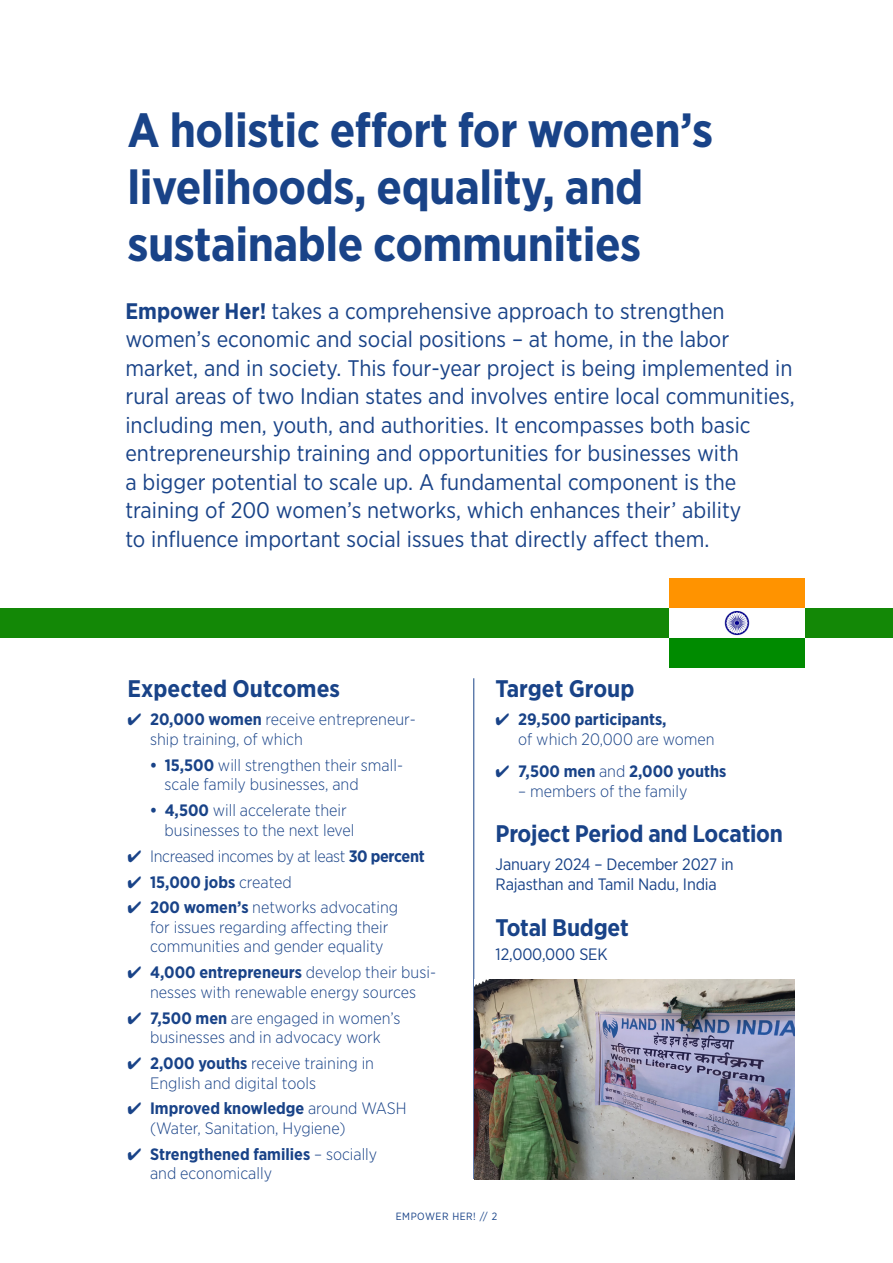
<style>
.page{position:relative;width:893px;height:1263px;background:#fff}
.page>*{position:absolute;margin:0;border:0;box-sizing:border-box;transform-origin:0 0}
.t1{font:700 48px/57px "Gotham Narrow";letter-spacing:-.01em;color:#194388}
.t2{font:700 24px "Gotham Narrow";letter-spacing:-.01em;color:#194388}
.t3{font:22.5px/28.5px "Gotham Narrow";color:#194388}
.t4{font:300 16.5px/19.5px "Gotham Narrow";color:#194388}
.t5{font:16.5px/19.5px "Gotham Narrow";letter-spacing:-.01em;color:#194388}
.t6{font:700 16.5px "Gotham Narrow";color:#194388}
.t7{font:300 16.5px "Gotham Narrow";letter-spacing:-.02em;color:#194388}
._2_Mellis{font:10.5px "Gotham Narrow";letter-spacing:.05em;color:#194388}
.s1{font-weight:700}
.s2{font-weight:300}
</style>
<div class="page">
<div style="left:0;top:608px;width:893px;height:30px;background:#138806"></div>
<img style="left:669px;top:578px;width:135px;height:90px">
<hr style="left:473px;top:678px;width:1px;height:501px;background:#194388">
<img style="left:474px;top:979px;width:321px;height:200px">
<p class="t1" style="left:128px;top:102px;width:587px">A holistic effort for women’s livelihoods, equality, and sustainable communities</p>
<p class="t3" style="left:125px;top:296px;width:671px"><span class="s1">Empower Her!</span> takes a comprehensive approach to strengthen women’s economic and social positions – at home, in the labor market, and in society. This four-year project is being implemented in rural areas of two Indian states and involves entire local communities, including men, youth, and authorities. It encompasses both basic entrepreneurship training and opportunities for businesses with<br>a bigger potential to scale up. A fundamental component is the training of 200 women’s networks, which enhances their’ ability<br>to influence important social issues that directly affect them.</p>
<p class="t2" style="left:128px;top:674px;width:214px">Expected Outcomes</p>
<p class="t4" style="left:150px;top:709px;width:267px;text-indent:-23px">✔ <span class="s1">20,000 women</span> receive entrepreneur&shy;ship training, of which</p>
<p class="t4" style="left:165px;top:755px;width:238px;text-indent:-15px"><span class="s1">• 15,500</span> will strengthen their small&shy;scale family businesses, and</p>
<p class="t4" style="left:165px;top:800px;width:191px;text-indent:-15px"><span class="s1">• 4,500</span> will accelerate their businesses to the next level</p>
<p class="t7" style="left:128px;top:846px;width:299px">✔ Increased incomes by at least <span class="s1">30 percent</span></p>
<p class="t6" style="left:128px;top:871px;width:166px">✔ 15,000 jobs <span class="s2">created</span></p>
<p class="t4" style="left:150px;top:897px;width:250px;text-indent:-23px">✔ <span class="s1">200 women’s</span> networks advocating for issues regarding affecting their communities and gender equality</p>
<p class="t4" style="left:128px;top:962px;width:310px;text-align:center">✔ <span class="s1">4,000 entrepreneurs</span> develop their busi&shy;nesses with renewable energy sources</p>
<p class="t4" style="left:128px;top:1008px;width:274px;text-align:center">✔ <span class="s1">7,500 men</span> are engaged in women’s businesses and in advocacy work</p>
<p class="t4" style="left:150px;top:1053px;width:226px;text-indent:-23px">✔ <span class="s1">2,000 youths</span> receive training in<br>English and digital tools</p>
<p class="t4" style="left:150px;top:1098px;width:258px;text-indent:-23px">✔ <span class="s1">Improved knowledge</span> around WASH (Water, Sanitation, Hygiene)</p>
<p class="t4" style="left:150px;top:1144px;width:229px;text-indent:-23px">✔ <span class="s1">Strengthened families</span> – socially and economically</p>
<p class="t2" style="left:496px;top:674px;width:140px">Target Group</p>
<p class="t4" style="left:518px;top:709px;width:198px;text-indent:-23px">✔ <span class="s1">29,500 participants,<br></span>of which 20,000 are women</p>
<p class="t6" style="left:496px;top:761px;width:232px">✔ 7,500 men <span class="s2">and</span> 2,000 youths</p>
<p class="t4" style="left:518px;top:781px;width:171px">– members of the family</p>
<p class="t2" style="left:496px;top:818px;width:289px">Project Period and Location</p>
<p class="t5" style="left:496px;top:854px;width:240px">January 2024 – December 2027 in<br>Rajasthan and Tamil Nadu, India</p>
<p class="t2" style="left:496px;top:912px;width:135px">Total Budget</p>
<p class="t5" style="left:496px;top:944px;width:113px">12,000,000 SEK</p>
<p class="_2_Mellis" style="left:396px;top:1209px;width:103px">EMPOWER HER! // 2</p>
</div>
